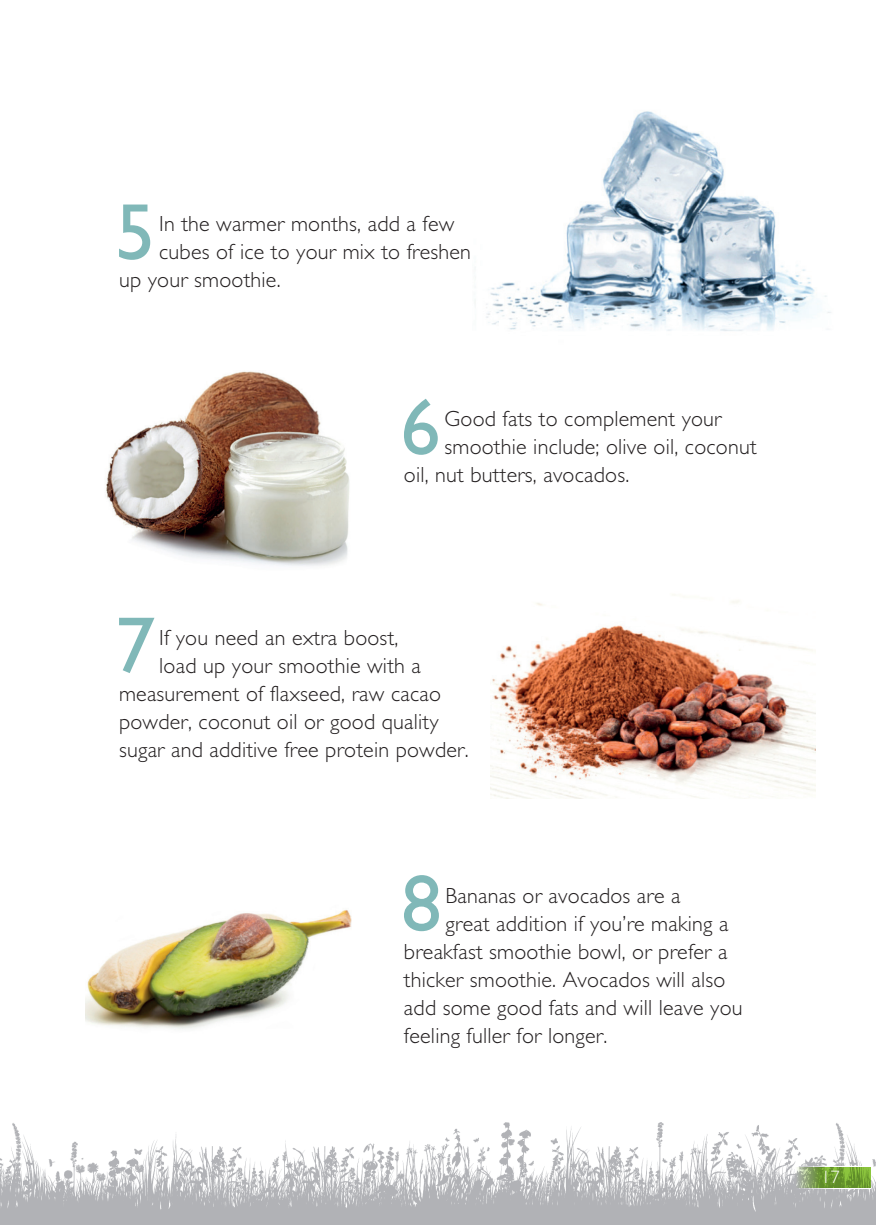
<style>
.page{position:relative;width:876px;height:1225px;background:#fff}
.page>*{position:absolute;margin:0;border:0;box-sizing:border-box;transform-origin:0 0}
.t1{font:80.2px "Gill Sans";color:#80b8b8}
.t2{font:300 22px "Gill Sans Std";letter-spacing:.01em;color:#231f20}
.t3{font:300 18px "Gill Sans Std";color:#fff}
</style>
<div class="page">
<img style="left:0;top:1122px;width:876px;height:103px">
<img style="left:796px;top:1166px;width:74px;height:22px">
<img style="left:796px;top:1167px;width:74px;height:1px">
<img style="left:490px;top:594px;width:326px;height:204px">
<img style="left:486px;top:111px;width:345px;height:220px">
<img style="left:106px;top:371px;width:244px;height:195px">
<img style="left:85px;top:910px;width:266px;height:119px">
<h1 class="t1" style="left:115px;top:185px;width:42px">5</h1>
<p class="t2" style="left:159px;top:211px;width:297px">In the warmer months, add a few</p>
<p class="t2" style="left:159px;top:239px;width:313px">cubes of ice to your mix to freshen</p>
<p class="t2" style="left:119px;top:267px;width:163px">up your smoothie.</p>
<h1 class="t1" style="left:400px;top:380px;width:42px">6</h1>
<p class="t2" style="left:444px;top:406px;width:279px">Good fats to complement your</p>
<p class="t2" style="left:444px;top:434px;width:314px">smoothie include; olive oil, coconut</p>
<p class="t2" style="left:404px;top:462px;width:227px">oil, nut butters, avocados.</p>
<h1 class="t1" style="left:115px;top:598px;width:42px">7</h1>
<p class="t2" style="left:159px;top:625px;width:241px">If you need an extra boost,</p>
<p class="t2" style="left:159px;top:653px;width:263px">load up your smoothie with a</p>
<p class="t2" style="left:119px;top:681px;width:323px">measurement of flaxseed, raw cacao</p>
<p class="t2" style="left:119px;top:709px;width:321px">powder, coconut oil or good quality</p>
<p class="t2" style="left:119px;top:737px;width:351px">sugar and additive free protein powder.</p>
<h1 class="t1" style="left:401px;top:856px;width:42px">8</h1>
<p class="t2" style="left:445px;top:883px;width:237px">Bananas or avocados are a</p>
<p class="t2" style="left:445px;top:911px;width:284px">great addition if you’re making a</p>
<p class="t2" style="left:404px;top:939px;width:325px">breakfast smoothie bowl, or prefer a</p>
<p class="t2" style="left:404px;top:967px;width:323px">thicker smoothie. Avocados will also</p>
<p class="t2" style="left:404px;top:995px;width:340px">add some good fats and will leave you</p>
<p class="t2" style="left:404px;top:1023px;width:205px">feeling fuller for longer.</p>
<p class="t3" style="left:822px;top:1167px;width:20px">17</p>
</div>
